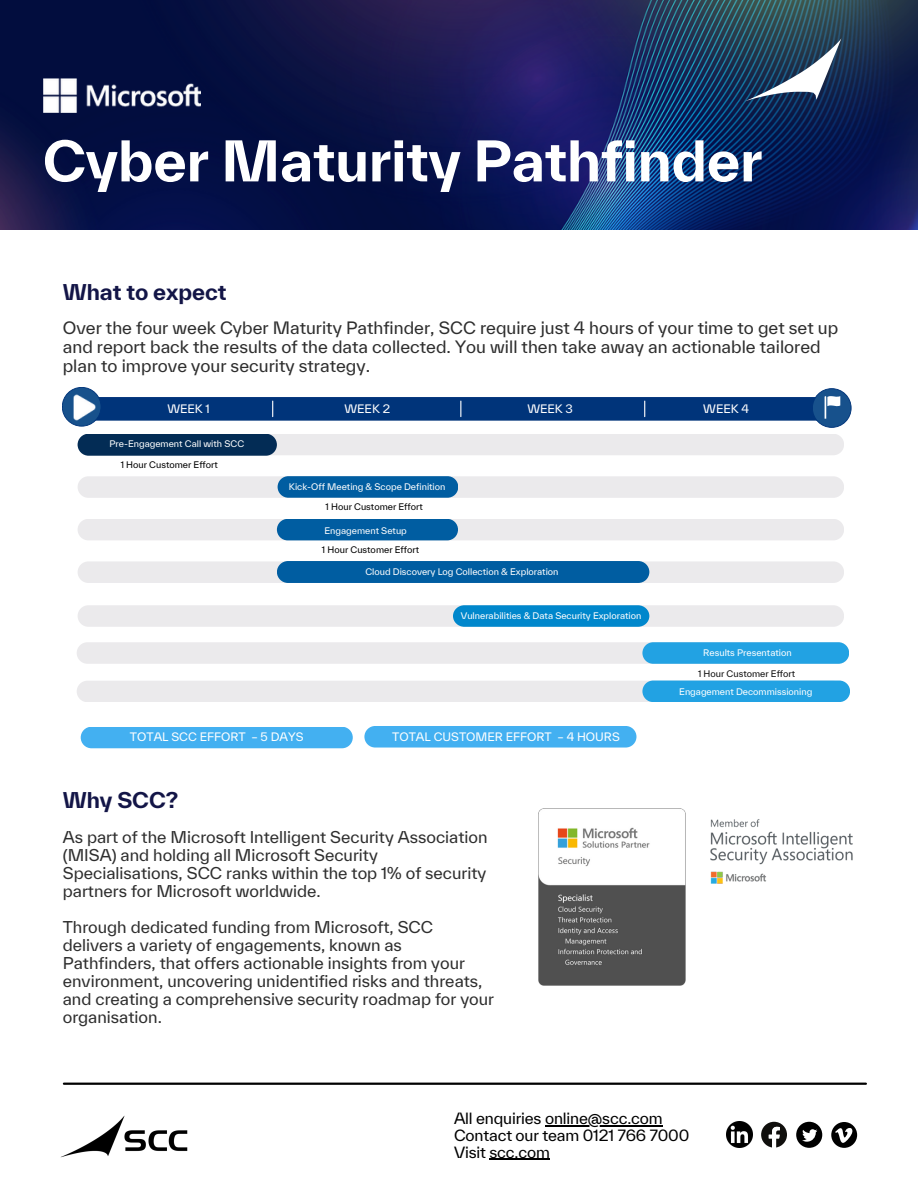
<style>
.page{position:relative;width:918px;height:1188px;background:#fff}
.page>*{position:absolute;margin:0;border:0;box-sizing:border-box;transform-origin:0 0}
.t1{font:700 54px "TWK Everett";letter-spacing:-.005em;color:#fff}
.t2{font:700 21px "TWK Everett";color:#131547}
.t3{font:16.5px/19.2px "TWK Everett";color:#2e2e2e}
.t4{font:15.75px/18px "TWK Everett";color:#2e2e2e}
.t5{font:15px/16.8px "TWK Everett";letter-spacing:-.01em;color:#000}
.t6{font:11.25px "TWK Everett";color:#fff}
.t7{font:8.85px "TWK Everett";color:#fff}
.t8{font:8.85px "TWK Everett";color:#000}
.t9{font:8.85px "TWK Everett";color:#0f0f0f}
</style>
<div class="page">
<img style="left:60px;top:1115px;width:128px;height:43px">
<hr style="left:64px;top:1083px;width:802px;height:2px;background:#000">
<svg style="left:761px;top:1122px;width:26px;height:26px"></svg>
<svg style="left:796px;top:1122px;width:26px;height:26px"></svg>
<svg style="left:831px;top:1122px;width:26px;height:26px"></svg>
<img style="left:727px;top:1122px;width:25px;height:26px">
<img style="left:710px;top:819px;width:143px;height:65px">
<img style="left:538px;top:808px;width:147px;height:178px">
<hr style="left:545px;top:1125px;width:118px;height:1px;background:#000">
<hr style="left:489px;top:1159px;width:61px;height:1px;background:#000">
<div style="left:77px;top:642px;width:772px;height:22px;background:#ebeaec"></div>
<div style="left:68px;top:397px;width:780px;height:24px;background:#00347a;border-radius:12px"></div>
<div style="left:77px;top:681px;width:766px;height:21px;background:#ebeaec"></div>
<div style="left:78px;top:434px;width:766px;height:21px;background:#ebeaec"></div>
<div style="left:78px;top:476px;width:766px;height:22px;background:#ebeaec"></div>
<div style="left:78px;top:519px;width:766px;height:21px;background:#ebeaec"></div>
<div style="left:78px;top:561px;width:766px;height:22px;background:#ebeaec"></div>
<div style="left:78px;top:605px;width:766px;height:22px;background:#ebeaec"></div>
<div style="left:277px;top:519px;width:181px;height:21px;background:#005da1;border-radius:11px"></div>
<div style="left:277px;top:561px;width:372px;height:22px;background:#005da1;border-radius:11px"></div>
<div style="left:642px;top:642px;width:207px;height:22px;background:#22a2e3;border-radius:11px"></div>
<div style="left:278px;top:476px;width:180px;height:22px;background:#005da1;border-radius:11px"></div>
<div style="left:642px;top:681px;width:208px;height:21px;background:#22a2e3;border-radius:11px"></div>
<div style="left:364px;top:726px;width:272px;height:22px;background:#43b0f1;border-radius:11px"></div>
<div style="left:78px;top:434px;width:199px;height:22px;background:#032c55;border-radius:11px"></div>
<div style="left:81px;top:727px;width:272px;height:21px;background:#43b0f1;border-radius:11px"></div>
<svg style="left:272px;top:401px;width:1px;height:16px"></svg>
<svg style="left:62px;top:387px;width:39px;height:40px"></svg>
<img style="left:70px;top:393px;width:28px;height:28px">
<svg style="left:453px;top:605px;width:196px;height:22px;background:#0a8bcd"></svg>
<svg style="left:812px;top:388px;width:40px;height:40px"></svg>
<img style="left:0;top:0;width:918px;height:230px">
<svg style="left:745px;top:38px;width:96px;height:63px"></svg>
<img style="left:44px;top:79px;width:156px;height:33px">
<svg style="left:460px;top:401px;width:1px;height:16px"></svg>
<svg style="left:644px;top:401px;width:1px;height:16px"></svg>
<h1 class="t1" style="left:43px;top:127px;width:721px">Cyber Maturity Pathfinder</h1>
<h2 class="t2" style="left:63px;top:278px;width:165px">What to expect</h2>
<p class="t3" style="left:63px;top:318px;width:777px">Over the four week Cyber Maturity Pathfinder, SCC require just 4 hours of your time to get set up and report back the results of the data collected. You will then take away an actionable tailored plan to improve your security strategy.</p>
<p class="t6" style="left:167px;top:401px;width:44px">WEEK 1</p>
<p class="t6" style="left:344px;top:401px;width:47px">WEEK 2</p>
<p class="t6" style="left:527px;top:401px;width:47px">WEEK 3</p>
<p class="t6" style="left:703px;top:402px;width:47px">WEEK 4</p>
<p class="t7" style="left:110px;top:438px;width:136px">Pre-Engagement Call with SCC</p>
<p class="t8" style="left:121px;top:459px;width:99px">1 Hour Customer Effort</p>
<p class="t7" style="left:289px;top:481px;width:158px">Kick-Off Meeting &amp; Scope Definition</p>
<p class="t8" style="left:326px;top:501px;width:99px">1 Hour Customer Effort</p>
<p class="t7" style="left:325px;top:525px;width:84px">Engagement Setup</p>
<p class="t7" style="left:365px;top:566px;width:195px">Cloud Discovery Log Collection &amp; Exploration</p>
<p class="t8" style="left:322px;top:545px;width:99px">1 Hour Customer Effort</p>
<p class="t7" style="left:461px;top:610px;width:182px">Vulnerabilities &amp; Data Security Exploration</p>
<p class="t6" style="left:130px;top:729px;width:175px">TOTAL SCC EFFORT – 5 DAYS</p>
<h2 class="t2" style="left:63px;top:786px;width:117px">Why SCC?</h2>
<p class="t6" style="left:392px;top:729px;width:229px">TOTAL CUSTOMER EFFORT – 4 HOURS</p>
<p class="t4" style="left:63px;top:827px;width:426px">As part of the Microsoft Intelligent Security Association (MISA) and holding all Microsoft Security Specialisations, SCC ranks within the top 1% of security partners for Microsoft worldwide.</p>
<p class="t4" style="left:63px;top:917px;width:433px">Through dedicated funding from Microsoft, SCC delivers a variety of engagements, known as Pathfinders, that offers actionable insights from your environment, uncovering unidentified risks and threats, and creating a comprehensive security roadmap for your organisation.</p>
<p class="t7" style="left:703px;top:647px;width:90px">Results Presentation</p>
<p class="t9" style="left:698px;top:668px;width:99px">1 Hour Customer Effort</p>
<p class="t7" style="left:679px;top:686px;width:135px">Engagement Decommissioning</p>
<p class="t5" style="left:454px;top:1109px;width:237px">All enquiries online@scc.com<br>Contact our team 0121 766 7000<br>Visit scc.com</p>
</div>
